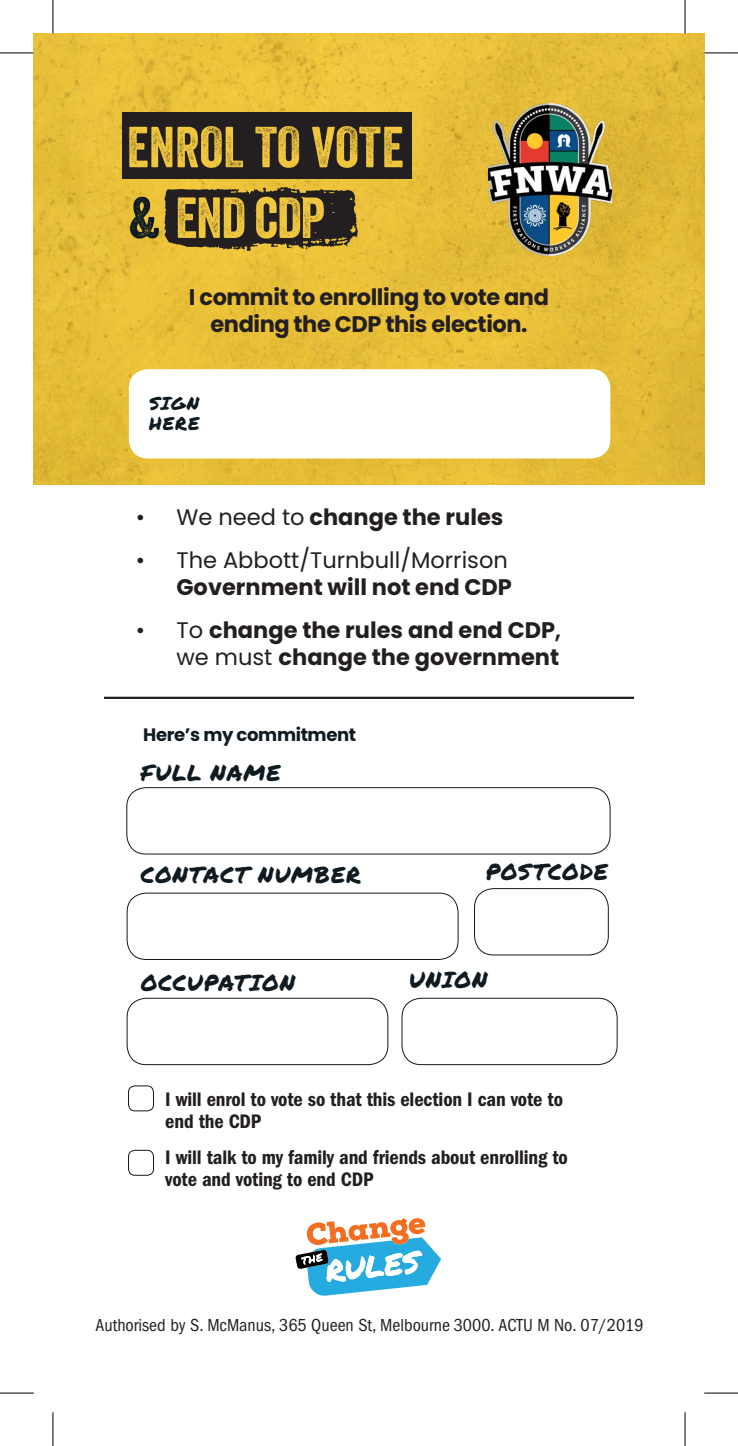
<style>
.page{position:relative;width:738px;height:1446px;background:#fff}
.page>*{position:absolute;margin:0;border:0;box-sizing:border-box;transform-origin:0 0}
.t1{font:55.8px "Veneer";color:#f1c73f}
.strap{font:700 22.5px/27px "Poppins";color:#231f20;text-align:right}
.strap-2{font:700 22.5px/27px "Poppins";letter-spacing:-.02em;color:#231f20;text-align:center}
.t2{font:22.5px "Permanent Marker";letter-spacing:.04em;color:#101a21}
.t3{font:22.5px "Poppins";color:#231f20}
.t4{font:20.25px/22.5px "ITC Franklin Gothic Std Dm Cd";letter-spacing:-.005em;color:#231f20}
.form_head{font:18.22px/20.7px "Permanent Marker";letter-spacing:.055em;color:#101a21}
.authorised{font:condensed 18px "ITC Franklin Gothic Std";color:#231f20}
.t5{font:700 18px "Poppins";letter-spacing:-.02em;color:#101a21}
.s1{color:#101a21}
.s2{font-weight:400}
.s3{font-weight:600}
</style>
<div class="page">
<svg style="left:295px;top:1218px;width:146px;height:78px"></svg>
<div style="left:126px;top:787px;width:484px;height:67px;border:1px solid #101a21;border-radius:19px"></div>
<div style="left:474px;top:888px;width:134px;height:67px;border:1px solid #101a21;border-radius:19px"></div>
<div style="left:128px;top:1149px;width:26px;height:26px;border:1px solid #101a21;border-radius:6px"></div>
<div style="left:128px;top:1085px;width:26px;height:26px;border:1px solid #101a21;border-radius:6px"></div>
<div style="left:127px;top:892px;width:331px;height:67px;border:1px solid #101a21;border-radius:19px"></div>
<div style="left:127px;top:997px;width:261px;height:67px;border:1px solid #101a21;border-radius:19px"></div>
<div style="left:401px;top:997px;width:216px;height:67px;border:1px solid #101a21;border-radius:19px"></div>
<hr style="left:104px;top:696px;width:529px;height:3px;background:#231f20">
<img style="left:34px;top:34px;width:669px;height:450px">
<svg style="left:164px;top:185px;width:193px;height:66px;background:#473c24"></svg>
<img style="left:488px;top:104px;width:123px;height:152px">
<div style="left:122px;top:113px;width:289px;height:66px;background:#231f20"></div>
<div style="left:129px;top:369px;width:481px;height:89px;background:#fff;border-radius:19px"></div>
<hr style="left:0;top:53px;width:34px;height:1px;background:#000">
<hr style="left:703px;top:53px;width:34px;height:1px;background:#000">
<hr style="left:0;top:1392px;width:34px;height:1px;background:#000">
<hr style="left:703px;top:1392px;width:34px;height:1px;background:#000">
<hr style="left:53px;top:0;width:1px;height:34px;background:#000">
<hr style="left:53px;top:1411px;width:1px;height:34px;background:#000">
<hr style="left:684px;top:0;width:1px;height:34px;background:#000">
<hr style="left:684px;top:1411px;width:1px;height:34px;background:#000">
<p class="t1" style="left:127px;top:113px;width:278px">ENROL TO VOTE</p>
<p class="t1" style="left:128px;top:184px;width:198px"><span class="s1">&amp;</span> END cDP</p>
<p class="strap-2" style="left:189px;top:284px;width:361px">I commit to enrolling to vote and ending the CDP this election.</p>
<p class="form_head" style="left:149px;top:392px;width:52px">SIGN<br>HERE</p>
<p class="strap" style="left:136px;top:504px;width:369px"><span class="s2">• We need to</span> change the rules</p>
<p class="t3" style="left:136px;top:547px;width:373px">• The Abbott/Turnbull/Morrison</p>
<p class="strap" style="left:176px;top:574px;width:337px">Government will not end CDP</p>
<p class="strap" style="left:136px;top:617px;width:426px"><span class="s2">• To</span> change the rules and end CDP<span class="s3">, </span><span class="s2">we must</span> change the government</p>
<p class="t5" style="left:143px;top:724px;width:214px">Here’s my commitment</p>
<p class="t2" style="left:141px;top:756px;width:141px">FULL NAME</p>
<p class="t2" style="left:141px;top:857px;width:221px">CONTACT NUMBER</p>
<p class="t2" style="left:141px;top:965px;width:156px">OCCUPATION</p>
<p class="t2" style="left:485px;top:855px;width:124px">POSTCODE</p>
<p class="t2" style="left:409px;top:962px;width:80px">UNION</p>
<p class="t4" style="left:165px;top:1087px;width:399px">I will enrol to vote so that this election I can vote to end the CDP</p>
<p class="t4" style="left:165px;top:1145px;width:404px">I will talk to my family and friends about enrolling to vote and voting to end CDP</p>
<p class="authorised" style="left:95px;top:1315px;width:549px">Authorised by S. McManus, 365 Queen St, Melbourne 3000. ACTU M No. 07/2019</p>
</div>
